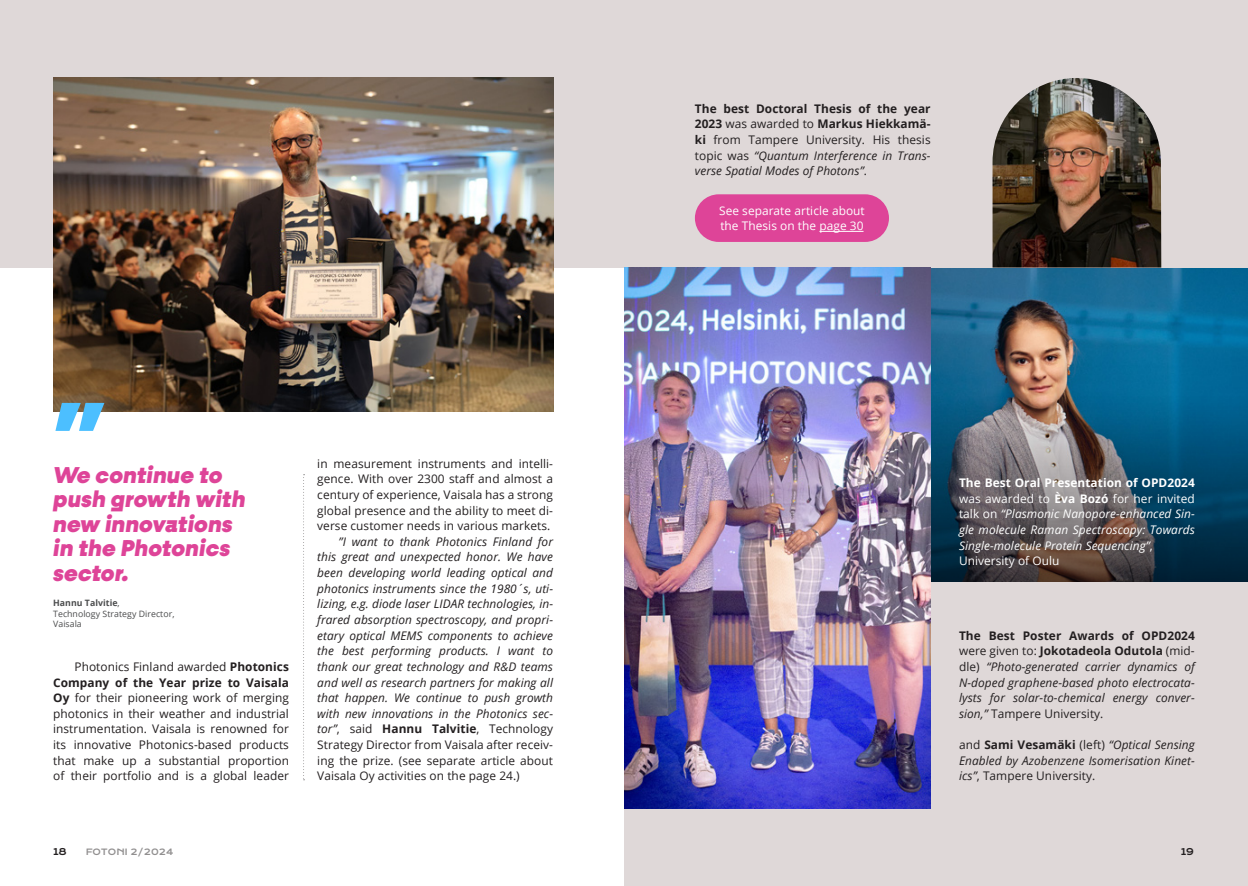
<style>
.page{position:relative;width:1248px;height:886px;background:#fff}
.page>*{position:absolute;margin:0;border:0;box-sizing:border-box;transform-origin:0 0}
.Eka_kpl{font:100 90.75px "Fractul Variable";color:#4cbfff}
.Eka_kpl-2{font:italic 100 23px/24.6px "Fractul Variable";letter-spacing:.005em;color:#de4498}
.Leipis{font:italic 11.88px/15.6px "Open Sans";letter-spacing:.005em;color:#231f20;text-align:justify}
.Eka_kpl-3{font:italic 11.88px/15.6px "Open Sans";letter-spacing:.005em;color:#231f20;text-align:justify}
.Leipis-2{font:11.88px/15.6px "Open Sans";letter-spacing:.005em;color:#231f20;text-align:justify}
.Eka_kpl-4{font:italic 11.88px/15.6px "Open Sans";letter-spacing:.005em;color:#fff;text-align:justify}
.Eka_kpl-5{font:11.88px/15.6px "Open Sans";letter-spacing:.005em;color:#fff}
.t1{font:9.12px "Krona One";color:#231f20}
.Eka_kpl-6{font:8.75px/10.5px "Open Sans";letter-spacing:.005em;color:#4b4c4d}
.t2{font:8.5px "Krona One";letter-spacing:.005em;color:#231f20}
.s1{font-weight:700}
.s2{font-style:normal}
.s3{font-weight:700;font-style:normal}
</style>
<div class="page">
<img style="left:930px;top:268px;width:317px;height:84px">
<svg style="left:930px;top:352px;width:317px;height:231px;background:#37596d"></svg>
<div style="left:624px;top:583px;width:623px;height:303px;background:#dfd8d8"></div>
<div style="left:0;top:0;width:1247px;height:268px;background:#dfd8d8"></div>
<svg style="left:303px;top:474px;width:1px;height:306px"></svg>
<img style="left:53px;top:78px;width:500px;height:333px">
<div style="left:694px;top:194px;width:194px;height:48px;background:#de4498;border-radius:24px"></div>
<hr style="left:819px;top:231px;width:44px;height:1px;background:#fff">
<img style="left:992px;top:78px;width:169px;height:190px">
<img style="left:624px;top:268px;width:306px;height:540px">
<p class="Eka_kpl" style="left:53px;top:385px;width:53px">”</p>
<p class="Eka_kpl-2" style="left:53px;top:462px;width:194px">We continue to push growth with new innovations in the Photonics sector.</p>
<p class="Eka_kpl-6" style="left:53px;top:597px;width:123px"><span class="s1">Hannu Talvitie</span>,<br>Technology Strategy Director,<br>Vaisala</p>
<p class="Leipis-2" style="left:53px;top:658px;width:237px;text-indent:21px">Photonics Finland awarded <span class="s1">Photonics Company of the Year prize to Vaisala Oy</span> for their pioneering work of merging photonics in their weather and industrial instrumentation. Vaisala is renowned for its innovative Photonics-based products that make up a substantial proportion of their portfolio and is a global leader</p>
<p class="t1" style="left:53px;top:845px;width:15px">18</p>
<p class="t2" style="left:85px;top:846px;width:90px">FOTONI 2/2024</p>
<p class="Leipis-2" style="left:317px;top:455px;width:237px">in measurement instruments and intelli&shy;gence. With over 2300 staff and almost a century of experience, Vaisala has a strong global presence and the ability to meet di&shy;verse customer needs in various markets.</p>
<p class="Leipis" style="left:317px;top:533px;width:237px;text-indent:21px">”I want to thank Photonics Finland for this great and unexpected honor. We have been developing world leading optical and photonics instruments since the 1980´s, uti&shy;lizing, e.g. diode laser LIDAR technologies, in&shy;frared absorption spectroscopy, and propri&shy;etary optical MEMS components to achieve the best performing products. I want to thank our great technology and R&amp;D teams and well as research partners for making all that happen. We continue to push growth with new innovations in the Photonics sec&shy;tor”<span class="s2">, said</span> <span class="s3">Hannu Talvitie</span><span class="s2">, Technology Strategy Director from Vaisala after receiv&shy;ing the prize. (see separate article about Vaisala Oy activities on the page 24.)</span></p>
<p class="Eka_kpl-3" style="left:694px;top:100px;width:237px"><span class="s3">The best Doctoral Thesis of the year 2023</span> <span class="s2">was awarded to</span> <span class="s3">Markus Hiekkamä&shy;ki</span> <span class="s2">from Tampere University. His thesis topic was</span> “Quantum Interference in Trans&shy;verse Spatial Modes of Photons”<span class="s2">.</span></p>
<p class="Eka_kpl-5" style="left:719px;top:202px;width:147px">See separate article about the Thesis on the page 30</p>
<p class="Eka_kpl-4" style="left:958px;top:475px;width:237px"><span class="s3">The Best Oral Presentation of OPD2024 </span><span class="s2">was awarded to</span> <span class="s3">Èva Bozó</span> <span class="s2">for her invited talk on</span> “Plasmonic Nanopore-enhanced Sin&shy;gle molecule Raman Spectroscopy: Towards Single-molecule Protein Sequencing”<span class="s2">,</span></p>
<p class="Eka_kpl-5" style="left:958px;top:553px;width:102px">University of Oulu</p>
<p class="Eka_kpl-3" style="left:958px;top:627px;width:237px"><span class="s3">The Best Poster Awards of OPD2024 </span><span class="s2">were given to:</span> <span class="s3">Jokotadeola Odutola</span> <span class="s2">(mid&shy;dle)</span> “Photo-generated carrier dynamics of N-doped graphene-based photo electrocata&shy;lysts for solar-to-chemical energy conver&shy;sion,” <span class="s2">Tampere University.</span></p>
<p class="Eka_kpl-3" style="left:958px;top:736px;width:237px"><span class="s2">and</span> <span class="s3">Sami Vesamäki</span> <span class="s2">(left)</span> “Optical Sensing Enabled by Azobenzene Isomerisation Kinet&shy;ics”<span class="s2">, Tampere University.</span></p>
<p class="t1" style="left:1180px;top:846px;width:15px">19</p>
</div>
